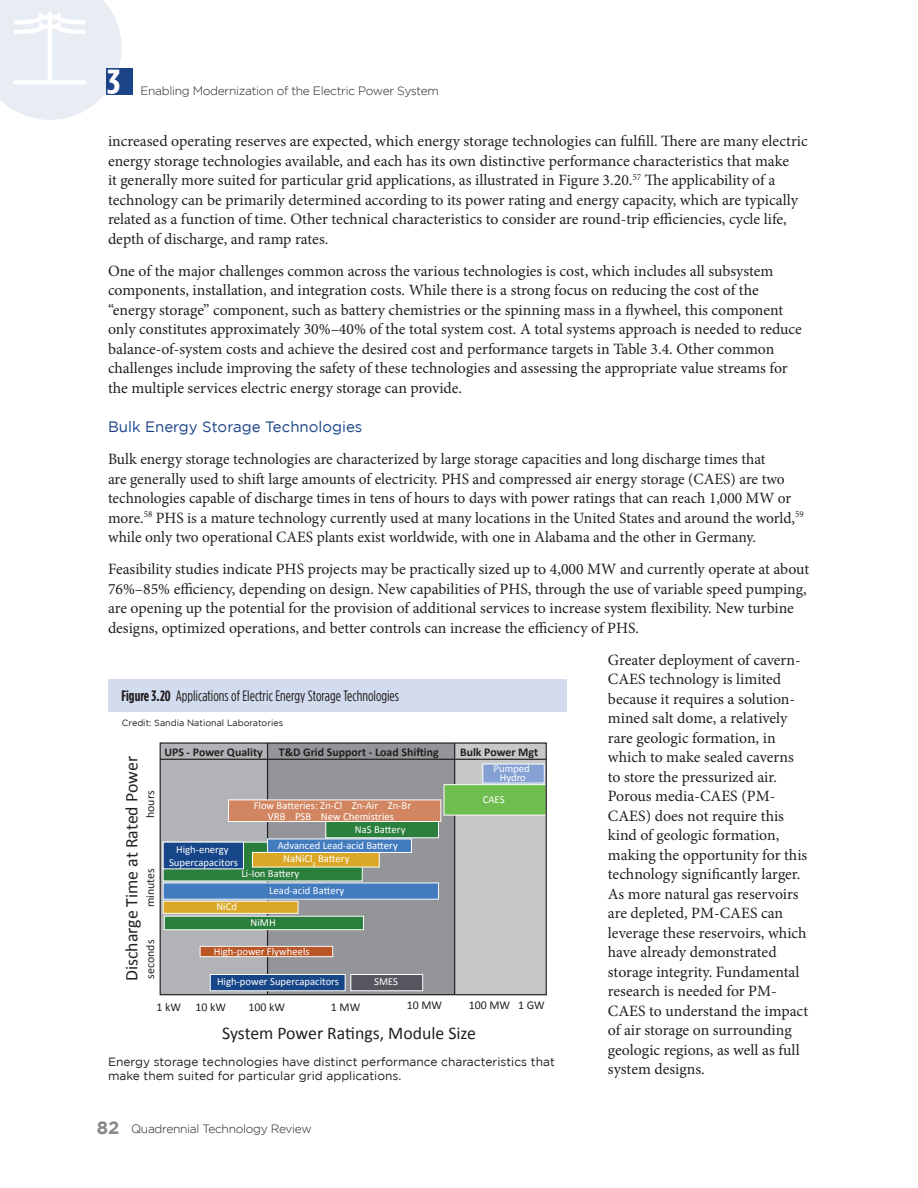
<style>
.page{position:relative;width:918px;height:1188px;background:#fff}
.page>*{position:absolute;margin:0;border:0;box-sizing:border-box;transform-origin:0 0}
.t1{font:700 34.65px "Gotham Condensed";color:#fff;scale:1.15 1}
.t2{font:17.85px "Calibri";color:#231f20}
.t3{font:17.7px "Calibri";color:#231f20}
.Body_Text{font:15.75px/19.5px "Minion Pro";color:#231f20}
.Figure_Text{font:15px "Gotham Condensed";color:#231f20}
.Header_Three{font:15px "Gotham";color:#1b4489}
.figure_footer{font:12px/14.4px "Gotham";color:#231f20}
.t4{font:300 12px "Gotham";letter-spacing:-.025em;color:#231f20}
.t5{font:700 11.85px "Calibri";color:#231f20}
.t6{font:11.85px "Calibri";color:#231f20}
.t7{font:10.65px/12.9px "Calibri";color:#fff;text-align:center}
.figure_footer-2{font:9px "Gotham";color:#231f20}
.s1{font-weight:700}
.s2{font-weight:700;font-size:18px;color:#8a888a}
</style>
<div class="page">
<svg style="left:0;top:0;width:122px;height:120px"></svg>
<div style="left:106px;top:68px;width:27px;height:27px;background:#1b4489"></div>
<div style="left:108px;top:680px;width:459px;height:32px;background:#d3dcef"></div>
<div style="left:160px;top:743px;width:108px;height:252px;background:#b2b3b7"></div>
<div style="left:455px;top:743px;width:91px;height:252px;background:#c7c8ca"></div>
<div style="left:268px;top:743px;width:187px;height:252px;background:#939598"></div>
<hr style="left:267px;top:743px;width:1px;height:252px;background:#231f20">
<div style="left:163px;top:842px;width:199px;height:39px;background:#2b7f3d"></div>
<hr style="left:160px;top:759px;width:386px;height:1px;background:#231f20">
<hr style="left:454px;top:743px;width:1px;height:252px;background:#231f20">
<div style="left:210px;top:975px;width:135px;height:16px;background:#174688"></div>
<div style="left:210px;top:974px;width:135px;height:17px;border:1px solid #fafbfb"></div>
<div style="left:163px;top:842px;width:80px;height:27px;background:#174688"></div>
<div style="left:200px;top:946px;width:133px;height:11px;background:#ba5526"></div>
<div style="left:200px;top:946px;width:133px;height:11px;border:1px solid #fafbfb"></div>
<div style="left:163px;top:901px;width:135px;height:12px;background:#daa826"></div>
<div style="left:163px;top:901px;width:135px;height:13px;border:1px solid #fafbfb"></div>
<div style="left:252px;top:852px;width:127px;height:15px;background:#daa826"></div>
<div style="left:164px;top:916px;width:199px;height:14px;background:#2b7f3d"></div>
<div style="left:164px;top:916px;width:200px;height:14px;border:1px solid #fafbfb"></div>
<div style="left:163px;top:883px;width:275px;height:16px;background:#437bbf"></div>
<div style="left:268px;top:839px;width:143px;height:13px;background:#437bbf"></div>
<div style="left:267px;top:839px;width:145px;height:14px;border:1px solid #fff"></div>
<div style="left:228px;top:800px;width:213px;height:22px;background:#d18661"></div>
<div style="left:228px;top:800px;width:213px;height:22px;border:1px solid #fff"></div>
<div style="left:444px;top:785px;width:102px;height:30px;background:#6fbc4f"></div>
<div style="left:444px;top:784px;width:103px;height:31px;border:1px solid #fdfefe"></div>
<div style="left:483px;top:764px;width:61px;height:19px;background:#85a1d3"></div>
<div style="left:326px;top:822px;width:112px;height:16px;background:#2b7f3d"></div>
<div style="left:326px;top:821px;width:113px;height:17px;border:1px solid #fdfefe"></div>
<div style="left:351px;top:975px;width:72px;height:16px;background:#555660"></div>
<div style="left:351px;top:974px;width:72px;height:17px;border:1px solid #fff"></div>
<div style="left:160px;top:742px;width:387px;height:253px;border:1px solid #231f20"></div>
<h1 class="t1" style="left:107px;top:62px;width:13px">3</h1>
<p class="t4" style="left:140px;top:84px;width:300px">Enabling Modernization of the Electric Power System</p>
<p class="Body_Text" style="left:108px;top:132px;width:701px">increased operating reserves are expected, which energy storage technologies can fulfill. There are many electric energy storage technologies available, and each has its own distinctive performance characteristics that make<br>it generally more suited for particular grid applications, as illustrated in Figure 3.20.<sup>57</sup> The applicability of a technology can be primarily determined according to its power rating and energy capacity, which are typically related as a function of time. Other technical characteristics to consider are round-trip efficiencies, cycle life, depth of discharge, and ramp rates.</p>
<p class="Body_Text" style="left:108px;top:261px;width:695px">One of the major challenges common across the various technologies is cost, which includes all subsystem components, installation, and integration costs. While there is a strong focus on reducing the cost of the “energy storage” component, such as battery chemistries or the spinning mass in a flywheel, this component only constitutes approximately 30%–40% of the total system cost. A total systems approach is needed to reduce balance-of-system costs and achieve the desired cost and performance targets in Table 3.4. Other common challenges include improving the safety of these technologies and assessing the appropriate value streams for the multiple services electric energy storage can provide.</p>
<p class="Header_Three" style="left:108px;top:419px;width:256px">Bulk Energy Storage Technologies</p>
<p class="Body_Text" style="left:108px;top:450px;width:697px">Bulk energy storage technologies are characterized by large storage capacities and long discharge times that<br>are generally used to shift large amounts of electricity. PHS and compressed air energy storage (CAES) are two technologies capable of discharge times in tens of hours to days with power ratings that can reach 1,000 MW or more.<sup>58</sup> PHS is a mature technology currently used at many locations in the United States and around the world,<sup>59 </sup>while only two operational CAES plants exist worldwide, with one in Alabama and the other in Germany.</p>
<p class="Body_Text" style="left:108px;top:559px;width:703px">Feasibility studies indicate PHS projects may be practically sized up to 4,000 MW and currently operate at about 76%–85% efficiency, depending on design. New capabilities of PHS, through the use of variable speed pumping, are opening up the potential for the provision of additional services to increase system flexibility. New turbine designs, optimized operations, and better controls can increase the efficiency of PHS.</p>
<p class="Body_Text" style="left:608px;top:650px;width:202px">Greater deployment of cavern-<br>CAES technology is limited because it requires a solution&shy;mined salt dome, a relatively rare geologic formation, in which to make sealed caverns to store the pressurized air.<br>Porous media-CAES (PM-<br>CAES) does not require this kind of geologic formation, making the opportunity for this technology significantly larger.<br>As more natural gas reservoirs are depleted, PM-CAES can leverage these reservoirs, which have already demonstrated storage integrity. Fundamental research is needed for PM-<br>CAES to understand the impact of air storage on surrounding geologic regions, as well as full system designs.</p>
<p class="Figure_Text" style="left:122px;top:688px;width:279px"><span class="s1">Figure 3.20</span> Applications of Electric Energy Storage Technologies</p>
<p class="figure_footer-2" style="left:122px;top:717px;width:163px">Credit: Sandia National Laboratories</p>
<p class="t5" style="left:164px;top:744px;width:100px">UPS - Power Quality</p>
<p class="t5" style="left:279px;top:744px;width:161px">T&amp;D Grid Support - Load Shifting</p>
<p class="t5" style="left:460px;top:744px;width:80px">Bulk Power Mgt</p>
<p class="t3" style="left:121px;top:981px;width:226px;rotate:-90deg">Discharge Time at Rated Power</p>
<p class="t7" style="left:494px;top:763px;width:38px;line-height:9.4px">Pumped<br>Hydro</p>
<p class="t6" style="left:143px;top:818px;width:29px;rotate:-90deg">hours</p>
<p class="t7" style="left:483px;top:792px;width:23px">CAES</p>
<p class="t7" style="left:254px;top:799px;width:159px;line-height:11.1px">Flow Batteries: Zn-Cl Zn-Air Zn-Br<br>VRB PSB New Chemistries</p>
<p class="t7" style="left:355px;top:823px;width:52px">NaS Battery</p>
<p class="t7" style="left:278px;top:839px;width:122px">Advanced Lead-acid Battery</p>
<p class="t7" style="left:169px;top:843px;width:70px">High-energy<br>Supercapacitors</p>
<p class="t7" style="left:283px;top:852px;width:68px">NaNiCl<sub>2</sub> Battery</p>
<p class="t6" style="left:143px;top:907px;width:41px;rotate:-90deg">minutes</p>
<p class="t7" style="left:241px;top:866px;width:59px">Li-Ion Battery</p>
<p class="t7" style="left:269px;top:884px;width:77px">Lead-acid Battery</p>
<p class="t7" style="left:216px;top:899px;width:22px">NiCd</p>
<p class="t7" style="left:251px;top:915px;width:27px">NiMH</p>
<p class="t6" style="left:143px;top:979px;width:40px;rotate:-90deg">seconds</p>
<p class="t7" style="left:214px;top:944px;width:97px">High-power Flywheels</p>
<p class="t7" style="left:217px;top:975px;width:124px">High-power Supercapacitors</p>
<p class="t7" style="left:374px;top:975px;width:26px">SMES</p>
<p class="t6" style="left:156px;top:1000px;width:71px">1 kW 10 kW</p>
<p class="t6" style="left:248px;top:1000px;width:38px">100 kW</p>
<p class="t6" style="left:331px;top:1000px;width:31px">1 MW</p>
<p class="t6" style="left:407px;top:998px;width:37px">10 MW</p>
<p class="t6" style="left:469px;top:998px;width:43px">100 MW</p>
<p class="t6" style="left:518px;top:998px;width:28px">1 GW</p>
<p class="t2" style="left:222px;top:1022px;width:255px">System Power Ratings, Module Size</p>
<p class="figure_footer" style="left:108px;top:1054px;width:448px">Energy storage technologies have distinct performance characteristics that make them suited for particular grid applications.</p>
<p class="t4" style="left:97px;top:1122px;width:216px"><span class="s2">82</span> Quadrennial Technology Review</p>
</div>
